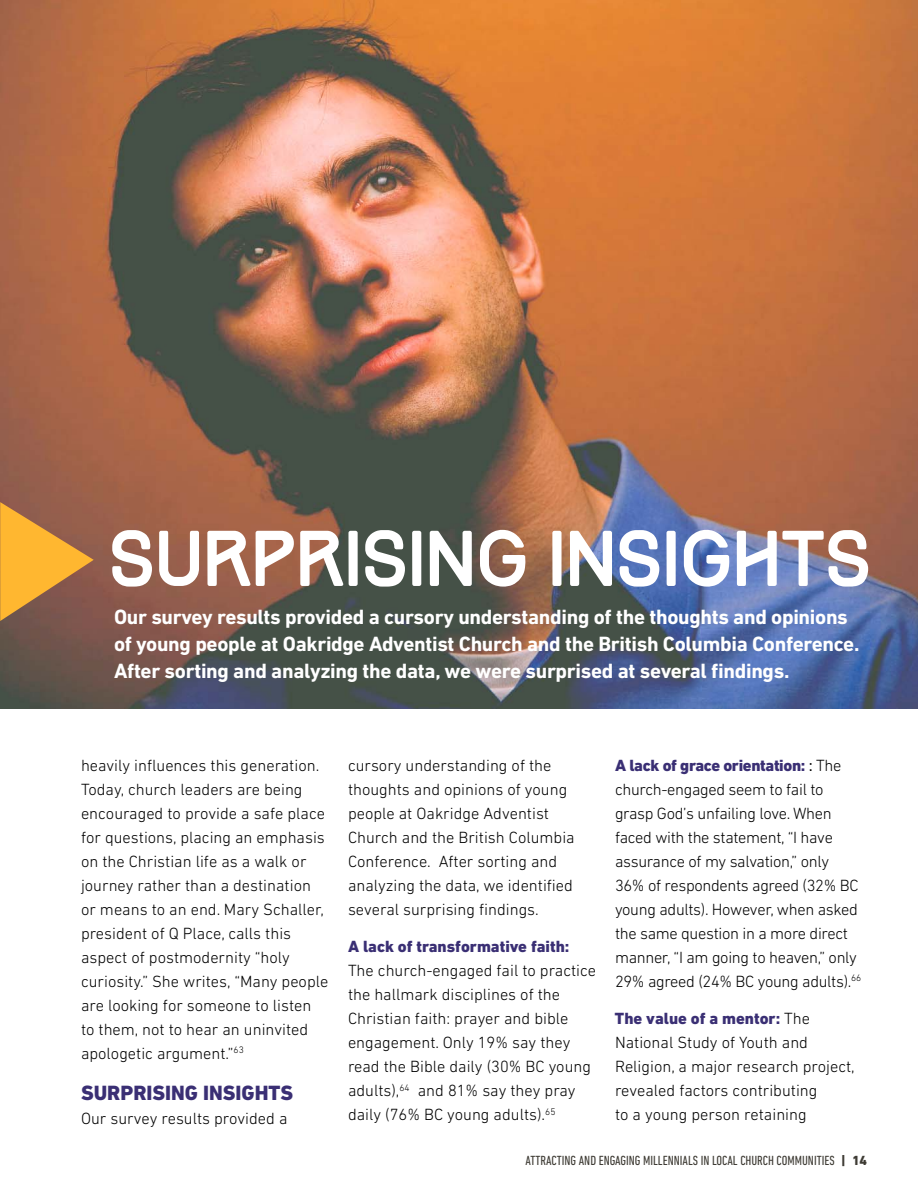
<style>
.page{position:relative;width:918px;height:1188px;background:#fff}
.page>*{position:absolute;margin:0;border:0;box-sizing:border-box;transform-origin:0 0}
.t1{font:69px "Track";color:#fff}
.t2{font:700 21px/27px "DIN Next LT Pro";letter-spacing:-.015em;color:#fff}
.t3{font:800 21px "DIN Next LT Pro";color:#3a2f74}
.t4{font:300 16.5px/24px "DIN Next LT Pro";color:#000}
.t5{font:300 16.5px/24px "DIN Next LT Pro";letter-spacing:-.02em;color:#000}
.t6{font:800 16.5px "DIN Next LT Pro";color:#3a2f74}
.t7{font:condensed 13.5px "DIN Next LT Pro";color:#3e3b34}
.s1{font-weight:800;color:#3a2f74}
.s2{font-weight:400}
.s3{font-weight:800;font-stretch:normal}
</style>
<div class="page">
<img style="left:0;top:0;width:918px;height:708px">
<svg style="left:0;top:502px;width:94px;height:119px;background:#c3883e"></svg>
<h1 class="t1" style="left:109px;top:534px;width:764px">SURPRISING INSIGHTS</h1>
<p class="t2" style="left:114px;top:605px;width:747px">Our survey results provided a cursory understanding of the thoughts and opinions of young people at Oakridge Adventist Church and the British Columbia Conference.<br>After sorting and analyzing the data, we were surprised at several findings.</p>
<p class="t4" style="left:81px;top:755px;width:249px">heavily influences this generation.<br>Today, church leaders are being encouraged to provide a safe place for questions, placing an emphasis on the Christian life as a walk or journey rather than a destination or means to an end. Mary Schaller, president of Q Place, calls this aspect of postmodernity “holy curiosity.” She writes, “Many people are looking for someone to listen to them, not to hear an uninvited apologetic argument.”<sup>63</sup></p>
<p class="t3" style="left:81px;top:1085px;width:214px">SURPRISING INSIGHTS</p>
<p class="t4" style="left:81px;top:1108px;width:208px">Our survey results provided a</p>
<p class="t4" style="left:348px;top:755px;width:228px">cursory understanding of the thoughts and opinions of young people at Oakridge Adventist<br>Church and the British Columbia<br>Conference. After sorting and analyzing the data, we identified several surprising findings.</p>
<p class="t6" style="left:348px;top:940px;width:223px">A lack of transformative faith:</p>
<p class="t4" style="left:348px;top:960px;width:250px">The church-engaged fail to practice the hallmark disciplines of the<br>Christian faith: prayer and bible engagement. Only 19% say they read the Bible daily (30% BC young adults),<sup>64</sup> and 81% say they pray daily (76% BC young adults).<sup>65</sup></p>
<p class="t5" style="left:615px;top:755px;width:248px"><span class="s1">A lack of grace orientation:</span> <span class="s2">:</span> The church-engaged seem to fail to grasp God’s unfailing love. When faced with the statement, “I have assurance of my salvation,” only 36% of respondents agreed (32% BC young adults). However, when asked the same question in a more direct manner, “I am going to heaven,” only 29% agreed (24% BC young adults).<sup>66</sup></p>
<p class="t4" style="left:615px;top:1008px;width:241px"><span class="s1">The value of a mentor:</span> The<br>National Study of Youth and<br>Religion, a major research project, revealed factors contributing<br>to a young person retaining</p>
<p class="t7" style="left:526px;top:1155px;width:343px">ATTRACTING AND ENGAGING MILLENNIALS IN LOCAL CHURCH COMMUNITIES <span class="s3">| 14</span></p>
</div>
